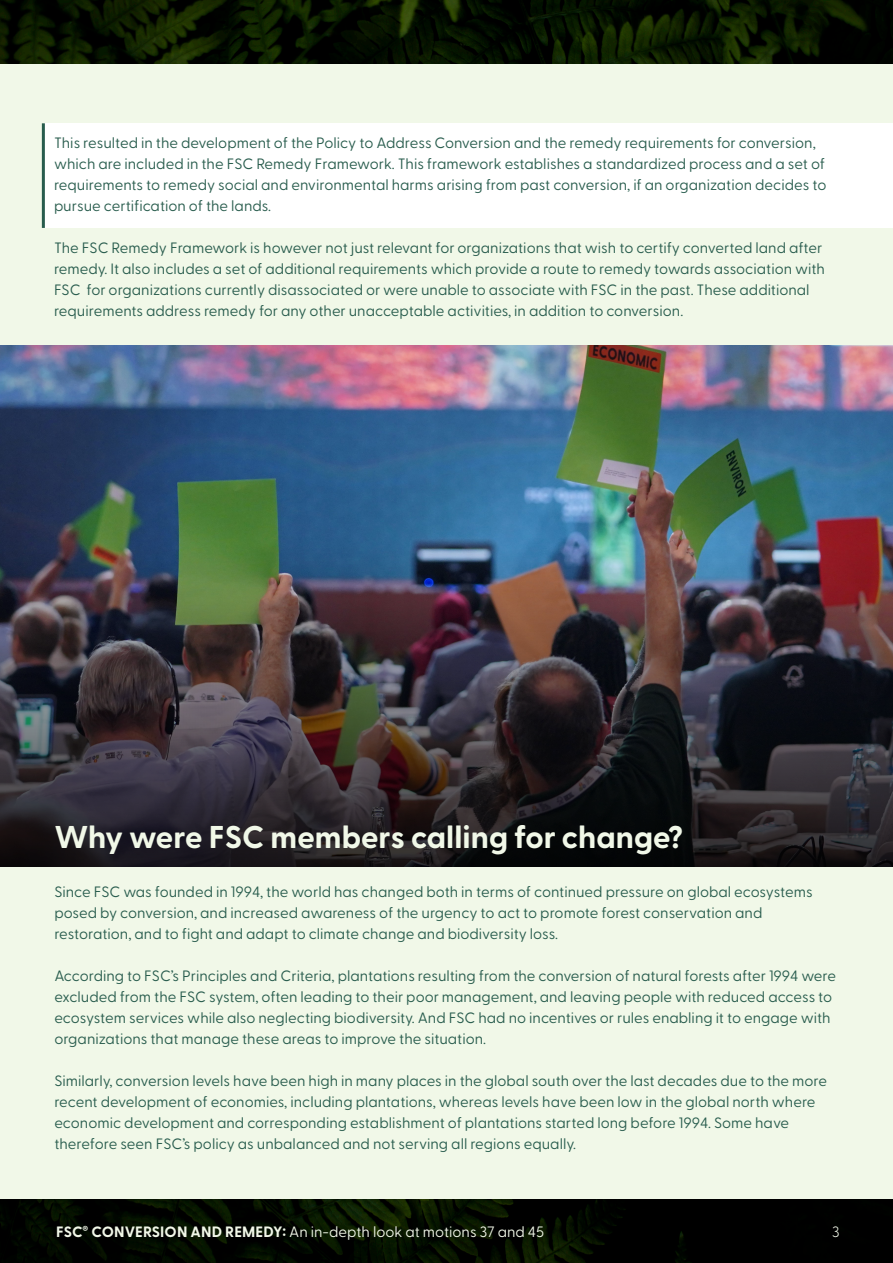
<style>
.page{position:relative;width:893px;height:1263px;background:#fff}
.page>*{position:absolute;margin:0;border:0;box-sizing:border-box;transform-origin:0 0}
.Level_1_Headline{font:700 31.5px "Greycliff CF";color:#f1f8e8}
.Body_text{font:15px/21px "Greycliff CF";color:#285c4d}
.t1{font:15px "Greycliff CF";color:#f1f7e8}
.t2{font:300 15px "Greycliff CF";color:#f1f7e8}
.s1{font-weight:700}
</style>
<div class="page">
<img style="left:0;top:0;width:893px;height:1263px">
<div style="left:0;top:64px;width:893px;height:1135px;background:#f1f8e8"></div>
<img style="left:0;top:345px;width:893px;height:521px">
<div style="left:45px;top:123px;width:848px;height:105px;background:#fff"></div>
<hr style="left:42px;top:123px;width:3px;height:105px;background:#285c4d">
<p class="Body_text" style="left:54px;top:131px;width:774px">This resulted in the development of the Policy to Address Conversion and the remedy requirements for conversion, which are included in the FSC Remedy Framework. This framework establishes a standardized process and a set of requirements to remedy social and environmental harms arising from past conversion, if an organization decides to pursue certification of the lands.</p>
<p class="Body_text" style="left:54px;top:236px;width:772px">The FSC Remedy Framework is however not just relevant for organizations that wish to certify converted land after remedy. It also includes a set of additional requirements which provide a route to remedy towards association with FSC for organizations currently disassociated or were unable to associate with FSC in the past. These additional requirements address remedy for any other unacceptable activities, in addition to conversion.</p>
<p class="Level_1_Headline" style="left:54px;top:813px;width:630px">Why were FSC members calling for change?</p>
<p class="Body_text" style="left:54px;top:880px;width:760px">Since FSC was founded in 1994, the world has changed both in terms of continued pressure on global ecosystems posed by conversion, and increased awareness of the urgency to act to promote forest conservation and restoration, and to fight and adapt to climate change and biodiversity loss.</p>
<p class="Body_text" style="left:54px;top:964px;width:783px">According to FSC’s Principles and Criteria, plantations resulting from the conversion of natural forests after 1994 were excluded from the FSC system, often leading to their poor management, and leaving people with reduced access to ecosystem services while also neglecting biodiversity. And FSC had no incentives or rules enabling it to engage with organizations that manage these areas to improve the situation.</p>
<p class="Body_text" style="left:54px;top:1069px;width:774px">Similarly, conversion levels have been high in many places in the global south over the last decades due to the more recent development of economies, including plantations, whereas levels have been low in the global north where economic development and corresponding establishment of plantations started long before 1994. Some have therefore seen FSC’s policy as unbalanced and not serving all regions equally.</p>
<p class="t1" style="left:56px;top:1221px;width:490px"><span class="s1">FSC</span><sup>®</sup> <span class="s1">CONVERSION AND REMEDY:</span> An in-depth look at motions 37 and 45</p>
<p class="t2" style="left:832px;top:1221px;width:9px">3</p>
</div>
